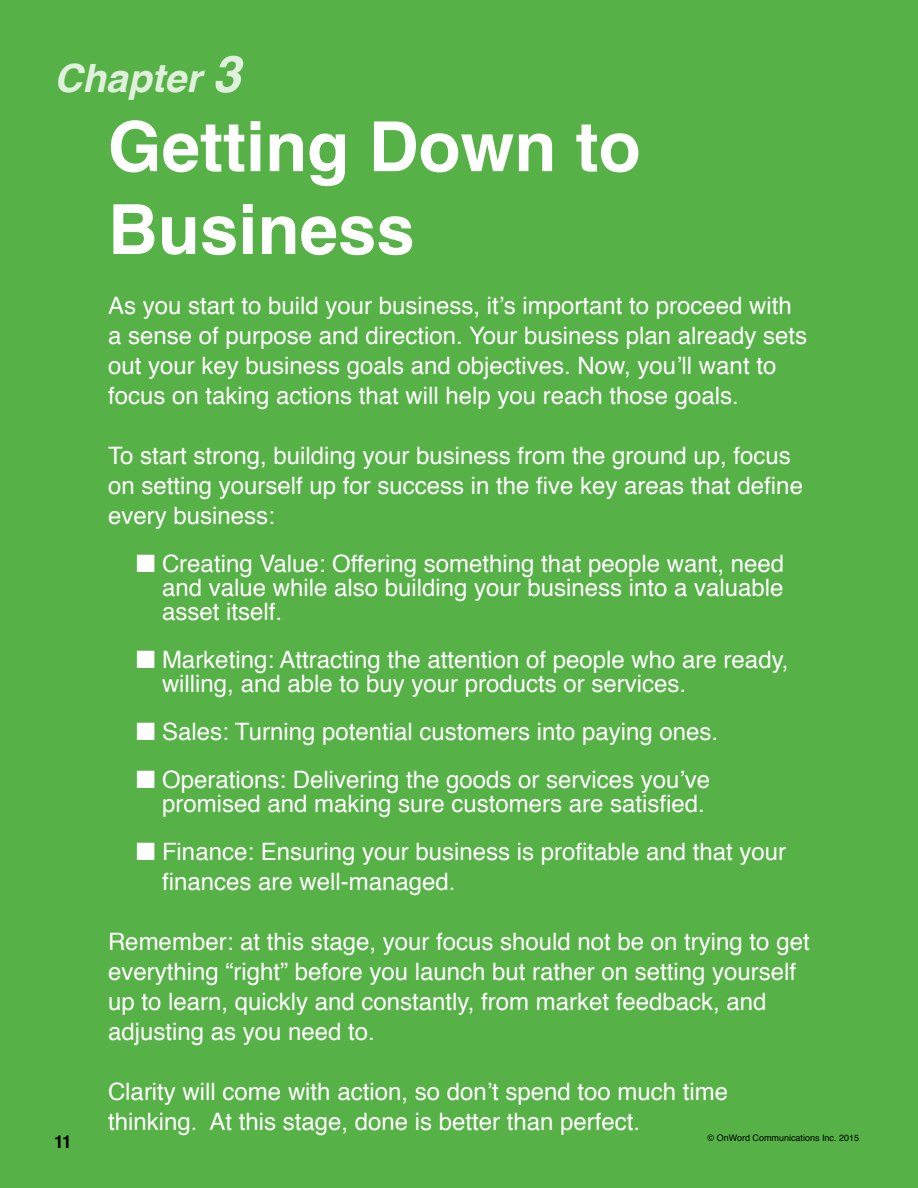
<style>
.page{position:relative;width:918px;height:1188px;background:#56b146}
.page>*{position:absolute;margin:0;border:0;box-sizing:border-box;transform-origin:0 0}
.t1{font:700 69px/82.8px "Helvetica";color:#fff}
.t2{font:italic 700 39px "Helvetica";color:#fff}
.t3{font:24px/30px "Helvetica";color:#fff}
.t4{font:700 18px "Helvetica";color:#000;scale:.95 1}
.t5{font:9px "Helvetica";color:#000}
.s1{font-size:51px}
</style>
<div class="page">
<h2 class="t2" style="left:54px;top:46px;width:188px">Chapter <span class="s1">3</span></h2>
<h1 class="t1" style="left:108px;top:106px;width:534px">Getting Down to<br>Business</h1>
<p class="t4" style="left:54px;top:1127px;width:20px">11</p>
<p class="t3" style="left:108px;top:291px;width:701px">As you start to build your business, it’s important to proceed with a sense of purpose and direction. Your business plan already sets out your key business goals and objectives. Now, you’ll want to focus on taking actions that will help you reach those goals.</p>
<p class="t3" style="left:108px;top:441px;width:697px">To start strong, building your business from the ground up, focus on setting yourself up for success in the five key areas that define every business:</p>
<p class="t3" style="left:162px;top:552px;width:624px;line-height:24px;text-align:justify">Creating Value: Offering something that people want, need and value while also building your business into a valuable asset itself.</p>
<p class="t3" style="left:162px;top:648px;width:628px;line-height:24px">Marketing: Attracting the attention of people who are ready, willing, and able to buy your products or services.</p>
<p class="t3" style="left:162px;top:708px;width:558px;line-height:48px">Sales: Turning potential customers into paying ones.<br>Operations: Delivering the goods or services you’ve</p>
<p class="t3" style="left:162px;top:780px;width:626px;line-height:48px">promised and making sure customers are satisfied.<br>Finance: Ensuring your business is profitable and that your</p>
<p class="t3" style="left:162px;top:867px;width:295px">finances are well-managed.</p>
<p class="t3" style="left:108px;top:927px;width:703px">Remember: at this stage, your focus should not be on trying to get everything “right” before you launch but rather on setting yourself up to learn, quickly and constantly, from market feedback, and adjusting as you need to.</p>
<p class="t3" style="left:108px;top:1077px;width:622px">Clarity will come with action, so don’t spend too much time thinking. At this stage, done is better than perfect.</p>
<p class="t5" style="left:708px;top:1131px;width:153px">© OnWord Communications Inc. 2015</p>
</div>
